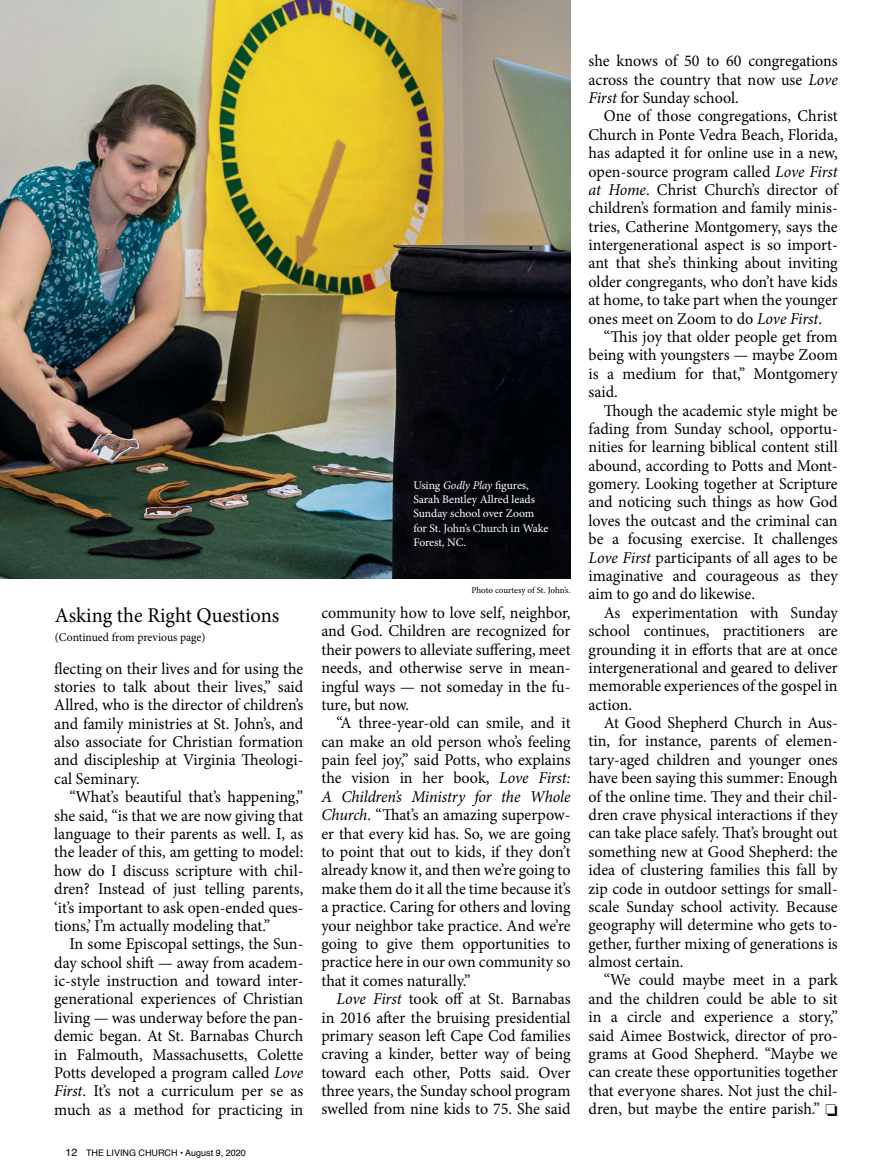
<style>
.page{position:relative;width:892px;height:1176px;background:#fff}
.page>*{position:absolute;margin:0;border:0;box-sizing:border-box;transform-origin:0 0}
.t1{font:21px "Minion Pro";color:#000}
.t2{font:16.5px/18.5px "Minion Pro";color:#000;text-align:justify}
.t3{font:12px "Minion Pro";letter-spacing:-.005em;color:#000}
.t4{font:11.7px/14.4px "Minion Pro";color:#fff}
.t5{font:9px "Helvetica";color:#000}
.t6{font:9px "Minion Pro";letter-spacing:-.005em;color:#000}
.s1{font-style:italic}
.s2{font-size:10.5px}
</style>
<div class="page">
<img style="left:0;top:0;width:570px;height:579px">
<p class="t1" style="left:55px;top:601px;width:226px">Asking the Right Questions</p>
<p class="t3" style="left:55px;top:629px;width:152px">(Continued from previous page)</p>
<p class="t2" style="left:54px;top:659px;width:251px">flecting on their lives and for using the stories to talk about their lives,” said Allred, who is the director of children’s and family ministries at St. John’s, and also associate for Christian formation and discipleship at Virginia Theologi&shy;cal Seminary.</p>
<p class="t2" style="left:54px;top:787px;width:251px;text-indent:15px">“What’s beautiful that’s happening,” she said, “is that we are now giving that language to their parents as well. I, as the leader of this, am getting to model: how do I discuss scripture with chil&shy;dren? Instead of just telling parents, ‘it’s important to ask open-ended ques&shy;tions,’ I’m actually modeling that.”</p>
<p class="t2" style="left:54px;top:934px;width:251px;text-indent:15px">In some Episcopal settings, the Sun&shy;day school shift — away from academ&shy;ic-style instruction and toward inter&shy;generational experiences of Christian living — was underway before the pan&shy;demic began. At St. Barnabas Church in Falmouth, Massachusetts, Colette Potts developed a program called <span class="s1">Love First</span>. It’s not a curriculum per se as much as a method for practicing in</p>
<p class="t5" style="left:66px;top:1146px;width:182px"><span class="s2">12</span> THE LIVING CHURCH • August 9, 2020</p>
<p class="t4" style="left:413px;top:478px;width:137px">Using <span class="s1">Godly Play</span> figures,<br>Sarah Bentley Allred leads<br>Sunday school over Zoom for St. John’s Church in Wake<br>Forest, NC.</p>
<p class="t6" style="left:471px;top:584px;width:101px">Photo courtesy of St. John’s.</p>
<p class="t2" style="left:321px;top:603px;width:251px">community how to love self, neighbor, and God. Children are recognized for their powers to alleviate suffering, meet needs, and otherwise serve in mean&shy;ingful ways — not someday in the fu&shy;ture, but now.</p>
<p class="t2" style="left:321px;top:714px;width:251px;text-indent:15px">“A three-year-old can smile, and it can make an old person who’s feeling pain feel joy,” said Potts, who explains the vision in her book, <span class="s1">Love First:<br>A Children’s Ministry for the Whole Church</span>. “That’s an amazing superpow&shy;er that every kid has. So, we are going to point that out to kids, if they don’t already know it, and then we’re going to make them do it all the time because it’s a practice. Caring for others and loving your neighbor take practice. And we’re going to give them opportunities to practice here in our own community so that it comes naturally.”</p>
<p class="t2" style="left:321px;top:989px;width:251px;text-indent:15px"><span class="s1">Love First</span> took off at St. Barnabas in 2016 after the bruising presidential primary season left Cape Cod families craving a kinder, better way of being toward each other, Potts said. Over three years, the Sunday school program swelled from nine kids to 75. She said</p>
<p class="t2" style="left:588px;top:52px;width:251px">she knows of 50 to 60 congregations across the country that now use <span class="s1">Love First</span> for Sunday school.</p>
<p class="t2" style="left:603px;top:107px;width:235px">One of those congregations, Christ</p>
<p class="t2" style="left:588px;top:125px;width:251px">Church in Ponte Vedra Beach, Florida,</p>
<p class="t2" style="left:588px;top:144px;width:250px">has adapted it for online use in a new,</p>
<p class="t2" style="left:588px;top:162px;width:251px">open-source program called <span class="s1">Love First</span></p>
<p class="t2" style="left:588px;top:181px;width:251px"><span class="s1">at Home</span>. Christ Church’s director of</p>
<p class="t2" style="left:588px;top:199px;width:251px">children’s formation and family minis-</p>
<p class="t2" style="left:588px;top:217px;width:251px">tries, Catherine Montgomery, says the</p>
<p class="t2" style="left:588px;top:236px;width:251px">intergenerational aspect is so import-</p>
<p class="t2" style="left:588px;top:254px;width:251px">ant that she’s thinking about inviting</p>
<p class="t2" style="left:588px;top:272px;width:250px">older congregants, who don’t have kids</p>
<p class="t2" style="left:588px;top:291px;width:250px">at home, to take part when the younger</p>
<p class="t2" style="left:588px;top:309px;width:235px">ones meet on Zoom to do <span class="s1">Love First</span>.</p>
<p class="t2" style="left:603px;top:327px;width:235px">“This joy that older people get from</p>
<p class="t2" style="left:588px;top:346px;width:251px">being with youngsters — maybe Zoom</p>
<p class="t2" style="left:588px;top:364px;width:250px">is a medium for that,” Montgomery</p>
<p class="t2" style="left:588px;top:383px;width:31px">said.</p>
<p class="t2" style="left:603px;top:401px;width:235px">Though the academic style might be</p>
<p class="t2" style="left:588px;top:419px;width:251px">fading from Sunday school, opportu-</p>
<p class="t2" style="left:588px;top:438px;width:251px">nities for learning biblical content still</p>
<p class="t2" style="left:588px;top:456px;width:251px">abound, according to Potts and Mont-</p>
<p class="t2" style="left:588px;top:474px;width:251px">gomery. Looking together at Scripture</p>
<p class="t2" style="left:588px;top:493px;width:250px">and noticing such things as how God</p>
<p class="t2" style="left:588px;top:511px;width:250px">loves the outcast and the criminal can</p>
<p class="t2" style="left:588px;top:530px;width:250px">be a focusing exercise. It challenges</p>
<p class="t2" style="left:588px;top:548px;width:251px"><span class="s1">Love First</span> participants of all ages to be</p>
<p class="t2" style="left:588px;top:566px;width:250px">imaginative and courageous as they</p>
<p class="t2" style="left:588px;top:585px;width:168px">aim to go and do likewise.</p>
<p class="t2" style="left:603px;top:603px;width:235px">As experimentation with Sunday</p>
<p class="t2" style="left:588px;top:621px;width:250px">school continues, practitioners are</p>
<p class="t2" style="left:588px;top:640px;width:250px">grounding it in efforts that are at once</p>
<p class="t2" style="left:588px;top:658px;width:250px">intergenerational and geared to deliver</p>
<p class="t2" style="left:588px;top:677px;width:250px">memorable experiences of the gospel in</p>
<p class="t2" style="left:588px;top:695px;width:45px">action.</p>
<p class="t2" style="left:603px;top:713px;width:235px">At Good Shepherd Church in Aus-</p>
<p class="t2" style="left:588px;top:732px;width:251px">tin, for instance, parents of elemen-</p>
<p class="t2" style="left:588px;top:750px;width:250px">tary-aged children and younger ones</p>
<p class="t2" style="left:588px;top:768px;width:251px">have been saying this summer: Enough</p>
<p class="t2" style="left:588px;top:787px;width:251px">of the online time. They and their chil-</p>
<p class="t2" style="left:588px;top:805px;width:250px">dren crave physical interactions if they</p>
<p class="t2" style="left:588px;top:824px;width:251px">can take place safely. That’s brought out</p>
<p class="t2" style="left:588px;top:842px;width:251px">something new at Good Shepherd: the</p>
<p class="t2" style="left:588px;top:860px;width:251px">idea of clustering families this fall by</p>
<p class="t2" style="left:588px;top:879px;width:250px">zip code in outdoor settings for small-</p>
<p class="t2" style="left:588px;top:897px;width:250px">scale Sunday school activity. Because</p>
<p class="t2" style="left:588px;top:915px;width:251px">geography will determine who gets to-</p>
<p class="t2" style="left:588px;top:934px;width:251px">gether, further mixing of generations is</p>
<p class="t2" style="left:588px;top:952px;width:96px">almost certain.</p>
<p class="t2" style="left:603px;top:971px;width:235px">“We could maybe meet in a park</p>
<p class="t2" style="left:588px;top:989px;width:250px">and the children could be able to sit</p>
<p class="t2" style="left:588px;top:1007px;width:251px">in a circle and experience a story,”</p>
<p class="t2" style="left:588px;top:1026px;width:251px">said Aimee Bostwick, director of pro-</p>
<p class="t2" style="left:588px;top:1044px;width:250px">grams at Good Shepherd. “Maybe we</p>
<p class="t2" style="left:588px;top:1062px;width:251px">can create these opportunities together</p>
<p class="t2" style="left:588px;top:1081px;width:251px">that everyone shares. Not just the chil-</p>
<p class="t2" style="left:588px;top:1099px;width:250px">dren, but maybe the entire parish.” □</p>
</div>
